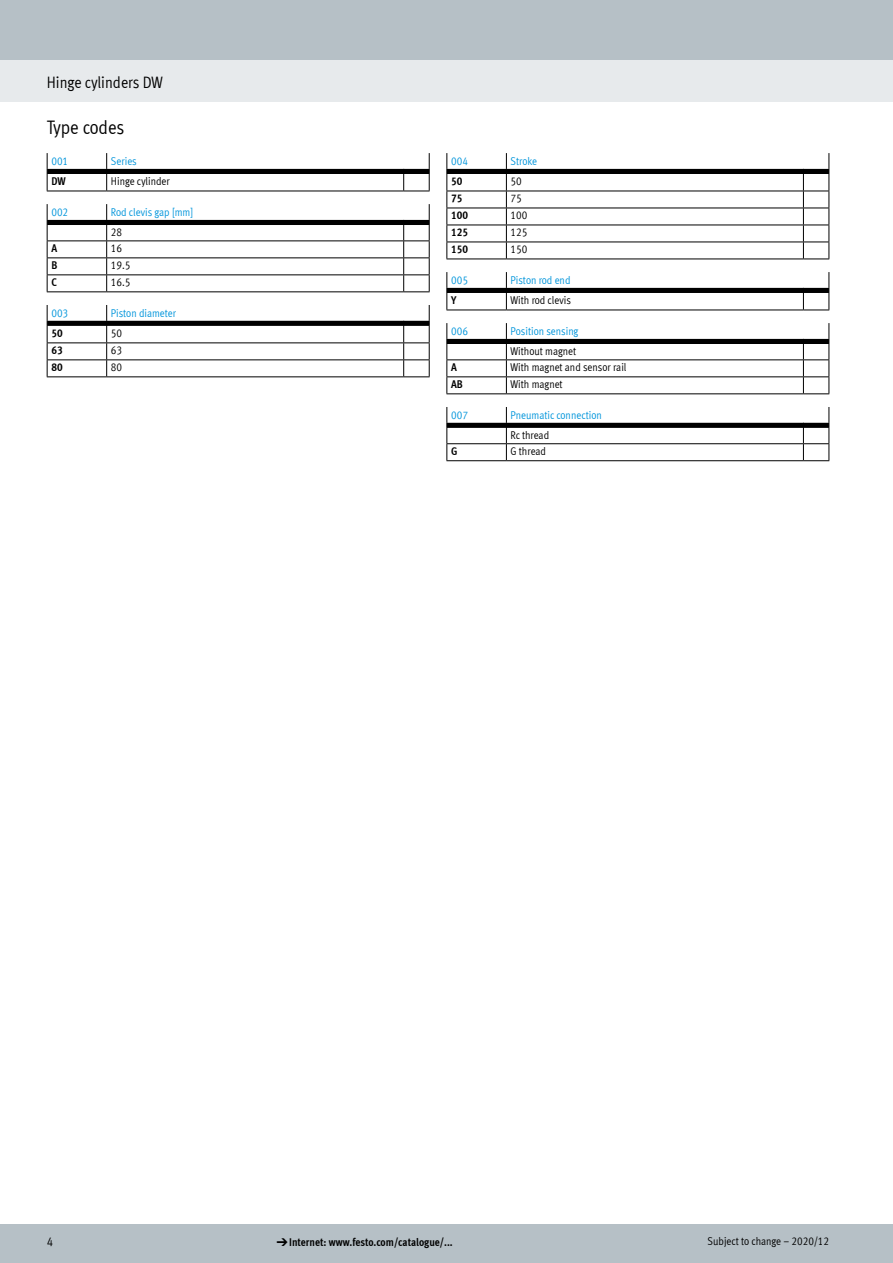
<style>
.page{position:relative;width:893px;height:1263px;background:#fff}
.page>*{position:absolute;margin:0;border:0;box-sizing:border-box;transform-origin:0 0}
.FES_title_section{font:19.5px "Meta Cond LF";color:#000}
.FES_title_family{font:16.5px "Meta Cond LF";color:#000}
.t1{font:12.75px "Meta Cond LF";color:#000}
.t2{font:11.25px/20.5px "Meta Cond LF";color:#0095db}
.t3{font:11.25px "Meta Cond LF";color:#000}
.t4{font:700 11.25px "Meta Cond LF";color:#000}
.s1{color:#000}
.s2{font-family:"Meto Pict 182";font-weight:400}
</style>
<div class="page">
<div style="left:0;top:1225px;width:893px;height:38px;background:#b6c0c6"></div>
<div style="left:0;top:60px;width:893px;height:42px;background:#e7eaec"></div>
<div style="left:0;top:0;width:893px;height:60px;background:#b6c0c6"></div>
<svg style="left:47px;top:153px;width:383px;height:39px"></svg>
<svg style="left:47px;top:204px;width:383px;height:88px"></svg>
<svg style="left:47px;top:305px;width:383px;height:72px"></svg>
<svg style="left:446px;top:153px;width:383px;height:107px"></svg>
<svg style="left:446px;top:272px;width:383px;height:39px"></svg>
<svg style="left:446px;top:323px;width:383px;height:71px"></svg>
<svg style="left:446px;top:407px;width:383px;height:54px"></svg>
<p class="FES_title_family" style="left:47px;top:72px;width:118px">Hinge cylinders DW</p>
<p class="FES_title_section" style="left:47px;top:116px;width:79px">Type codes</p>
<p class="t2" style="left:51px;top:150px;width:18px">001</p>
<p class="t2" style="left:111px;top:150px;width:27px">Series</p>
<p class="t4" style="left:51px;top:174px;width:16px">DW</p>
<p class="t3" style="left:111px;top:174px;width:60px">Hinge cylinder</p>
<p class="t2" style="left:51px;top:201px;width:18px">002</p>
<p class="t2" style="left:111px;top:201px;width:84px">Rod clevis gap [mm]<br><span class="s1">28</span></p>
<p class="t4" style="left:51px;top:241px;width:7px">A</p>
<p class="t3" style="left:111px;top:241px;width:13px">16</p>
<p class="t4" style="left:51px;top:258px;width:7px">B</p>
<p class="t3" style="left:111px;top:258px;width:21px">19.5</p>
<p class="t4" style="left:51px;top:275px;width:7px">C</p>
<p class="t3" style="left:111px;top:275px;width:21px">16.5</p>
<p class="t2" style="left:51px;top:302px;width:18px">003</p>
<p class="t2" style="left:111px;top:302px;width:67px">Piston diameter</p>
<p class="t4" style="left:51px;top:326px;width:13px">50</p>
<p class="t3" style="left:111px;top:326px;width:13px">50</p>
<p class="t4" style="left:51px;top:343px;width:13px">63</p>
<p class="t3" style="left:111px;top:343px;width:13px">63</p>
<p class="t4" style="left:51px;top:360px;width:13px">80</p>
<p class="t3" style="left:111px;top:360px;width:13px">80</p>
<p class="t2" style="left:451px;top:150px;width:18px">004</p>
<p class="t2" style="left:511px;top:150px;width:28px">Stroke</p>
<p class="t4" style="left:451px;top:174px;width:13px">50</p>
<p class="t3" style="left:511px;top:174px;width:13px">50</p>
<p class="t4" style="left:451px;top:191px;width:13px">75</p>
<p class="t3" style="left:511px;top:191px;width:13px">75</p>
<p class="t4" style="left:451px;top:208px;width:18px">100</p>
<p class="t3" style="left:511px;top:208px;width:18px">100</p>
<p class="t4" style="left:451px;top:225px;width:18px">125</p>
<p class="t3" style="left:511px;top:225px;width:18px">125</p>
<p class="t4" style="left:451px;top:242px;width:18px">150</p>
<p class="t3" style="left:511px;top:242px;width:18px">150</p>
<p class="t2" style="left:451px;top:269px;width:18px">005</p>
<p class="t2" style="left:511px;top:269px;width:61px">Piston rod end</p>
<p class="t4" style="left:451px;top:293px;width:7px">Y</p>
<p class="t3" style="left:511px;top:293px;width:62px">With rod clevis</p>
<p class="t2" style="left:451px;top:320px;width:18px">006</p>
<p class="t2" style="left:511px;top:320px;width:69px">Position sensing<br><span class="s1">Without magnet</span></p>
<p class="t4" style="left:451px;top:360px;width:7px">A</p>
<p class="t3" style="left:511px;top:360px;width:117px">With magnet and sensor rail</p>
<p class="t4" style="left:451px;top:377px;width:13px">AB</p>
<p class="t3" style="left:511px;top:377px;width:54px">With magnet</p>
<p class="t2" style="left:451px;top:404px;width:18px">007</p>
<p class="t2" style="left:511px;top:404px;width:93px">Pneumatic connection<br><span class="s1">Rc thread</span></p>
<p class="t4" style="left:451px;top:444px;width:8px">G</p>
<p class="t3" style="left:511px;top:444px;width:37px">G thread</p>
<p class="t1" style="left:47px;top:1234px;width:8px">4</p>
<p class="t4" style="left:276px;top:1235px;width:178px"><span class="s2">d</span>Internet: www.festo.com/catalogue/...</p>
<p class="t3" style="left:708px;top:1234px;width:123px">Subject to change – 2020/12</p>
</div>
